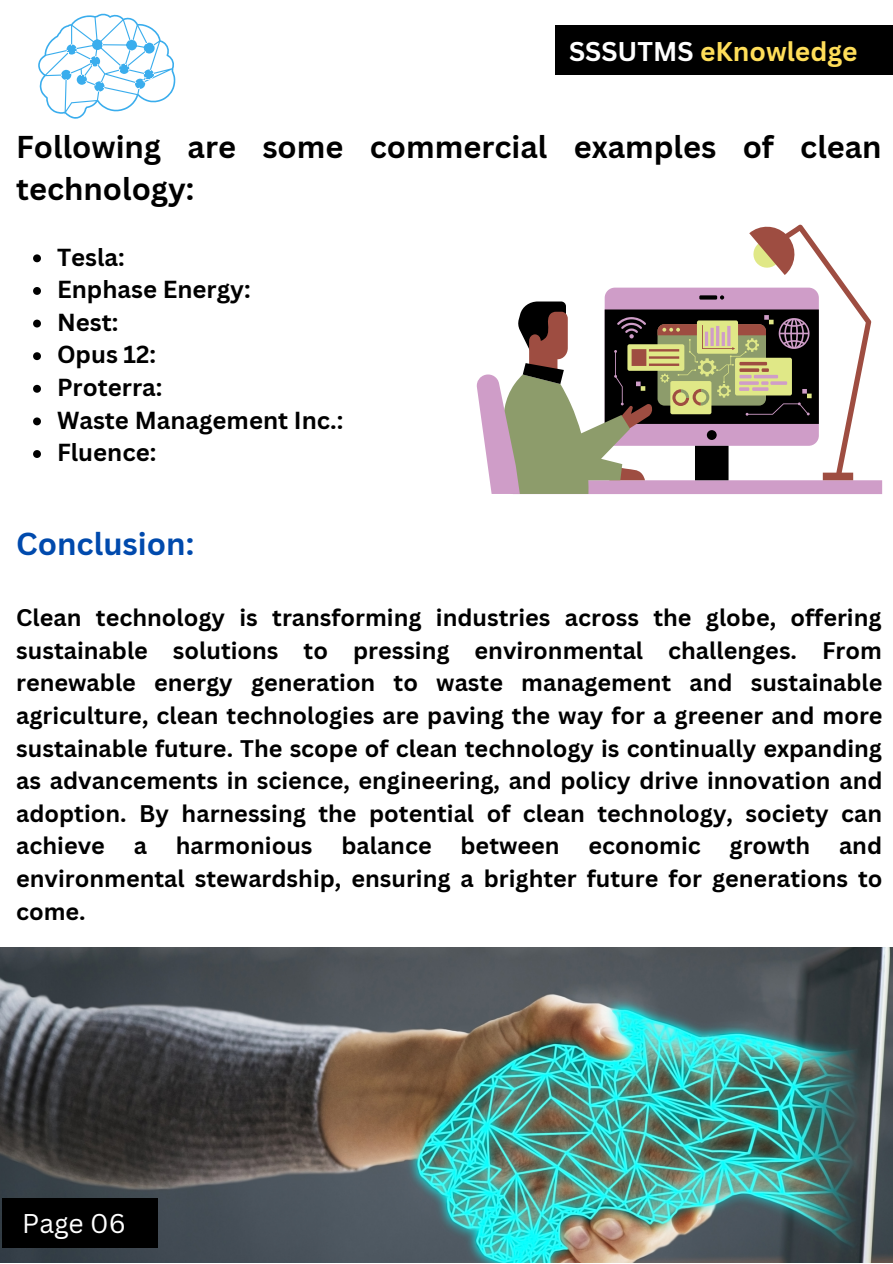
<style>
.page{position:relative;width:893px;height:1264px;background:#fff}
.page>*{position:absolute;margin:0;border:0;box-sizing:border-box;transform-origin:0 0}
.t1{font:700 30.9px "Canva Sans";color:#004aad}
.t2{font:700 30.75px/42.8px "Canva Sans";color:#000}
.t3{font:700 26.4px "Canva Sans";color:#ffde59}
.t4{font:26.4px "Canva Sans";color:#fff}
.t5{font:700 24px "Canva Sans";color:#000}
.t6{font:700 23.4px/32.5px "Canva Sans";color:#000;text-align:justify}
.s1{color:#fff}
</style>
<div class="page">
<img style="left:0;top:947px;width:892px;height:315px">
<svg style="left:33px;top:254px;width:8px;height:8px"></svg>
<svg style="left:33px;top:287px;width:8px;height:8px"></svg>
<svg style="left:33px;top:319px;width:8px;height:8px"></svg>
<svg style="left:33px;top:352px;width:8px;height:8px"></svg>
<svg style="left:33px;top:385px;width:8px;height:8px"></svg>
<svg style="left:33px;top:417px;width:8px;height:8px"></svg>
<svg style="left:33px;top:450px;width:8px;height:8px"></svg>
<svg style="left:38px;top:13px;width:137px;height:106px"></svg>
<svg style="left:818px;top:321px;width:64px;height:173px"></svg>
<svg style="left:749px;top:224px;width:122px;height:256px"></svg>
<svg style="left:476px;top:374px;width:22px;height:120px;fill:#cf9dc8"></svg>
<svg style="left:498px;top:239px;width:320px;height:255px"></svg>
<div style="left:555px;top:26px;width:337px;height:49px;background:#000"></div>
<div style="left:2px;top:1197px;width:156px;height:50px;background:#000"></div>
<p class="t3" style="left:569px;top:32px;width:290px"><span class="s1">SSSUTMS</span> eKnowledge</p>
<p class="t2" style="left:16px;top:124px;width:866px">Following are some commercial examples of clean technology:</p>
<p class="t5" style="left:57px;top:240px;width:69px">Tesla:</p>
<p class="t5" style="left:57px;top:272px;width:195px">Enphase Energy:</p>
<p class="t5" style="left:57px;top:305px;width:63px">Nest:</p>
<p class="t5" style="left:57px;top:338px;width:101px">Opus 12:</p>
<p class="t5" style="left:57px;top:370px;width:107px">Proterra:</p>
<p class="t5" style="left:57px;top:403px;width:288px">Waste Management Inc.:</p>
<p class="t5" style="left:57px;top:435px;width:101px">Fluence:</p>
<p class="t1" style="left:16px;top:522px;width:179px">Conclusion:</p>
<p class="t6" style="left:16px;top:600px;width:867px">Clean technology is transforming industries across the globe, offering sustainable solutions to pressing environmental challenges. From renewable energy generation to waste management and sustainable agriculture, clean technologies are paving the way for a greener and more sustainable future. The scope of clean technology is continually expanding as advancements in science, engineering, and policy drive innovation and adoption. By harnessing the potential of clean technology, society can achieve a harmonious balance between economic growth and environmental stewardship, ensuring a brighter future for generations to come.</p>
<p class="t4" style="left:22px;top:1204px;width:105px">Page 06</p>
</div>
